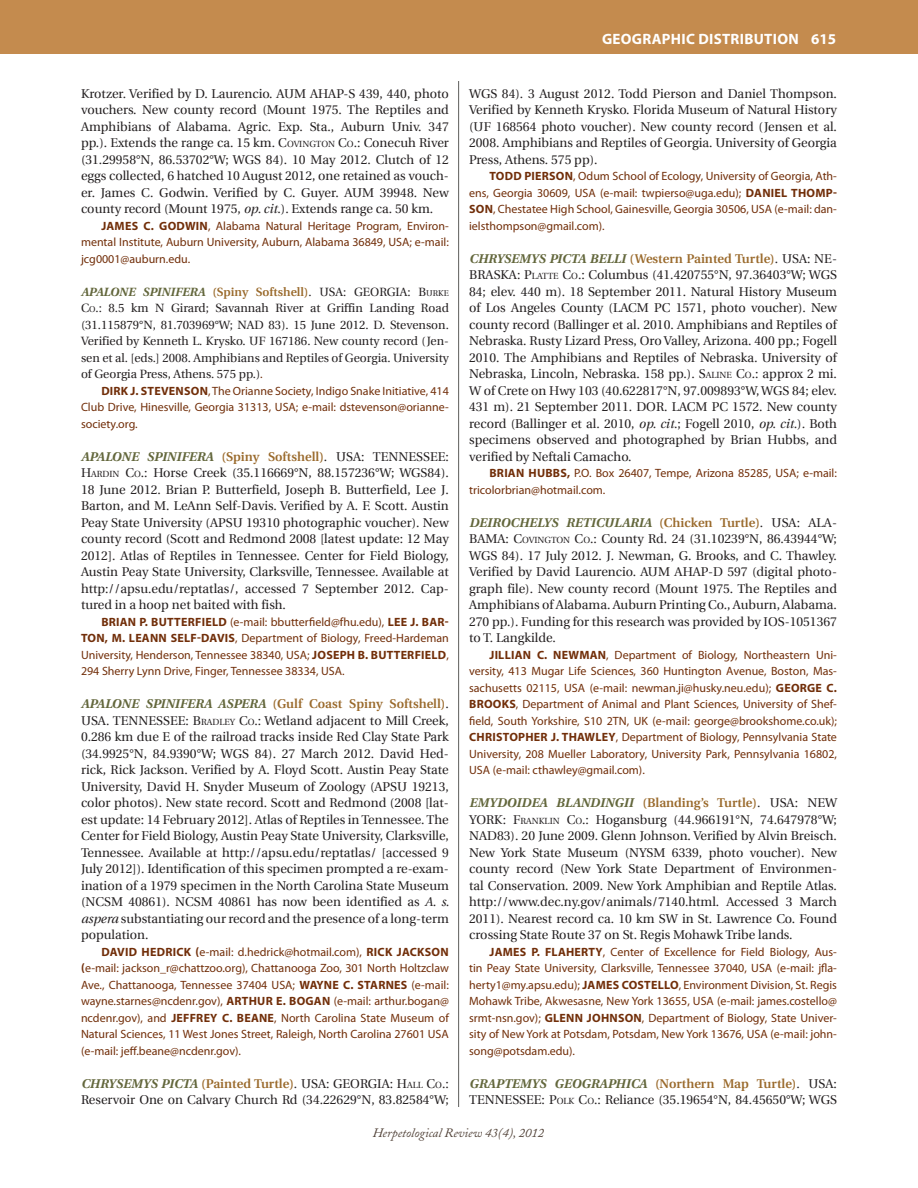
<style>
.page{position:relative;width:918px;height:1188px;background:#fff}
.page>*{position:absolute;margin:0;border:0;box-sizing:border-box;transform-origin:0 0}
.t1{font:700 15px "Myriad Pro";letter-spacing:.02em;color:#fff}
.Geo_Dist_nested_para{font:12.75px/16.5px "Utopia";color:#231f20;text-align:justify}
.t2{font:italic 12.75px "Adobe Caslon";color:#504137}
.Geo_Dist_authors{font:12px/16.5px "Myriad Pro";color:#712e09;text-align:justify}
.Geo_Dist_nested_para-2{font:12px/16.5px "Utopia";color:#231f20;text-align:justify}
.s1{font-style:inherit}
.s2{font-size:8.85px}
.s3{font-style:italic}
.s4{font-weight:700}
.s5{font-weight:700;font-style:italic;color:#63673c}
.s6{font-weight:600;color:#9a6a2c}
.s7{font-size:8.4px}
.s8{font-family:"Myriad Pro";color:#712e09}
</style>
<div class="page">
<hr style="left:458px;top:81px;width:1px;height:1026px;background:#5e5e5c">
<div style="left:0;top:0;width:918px;height:54px;background:#c48b4e"></div>
<p class="Geo_Dist_nested_para" style="left:81px;top:85px;width:369px">Krotzer. Verified by D. Laurencio. AUM AHAP-S 439, 440, photo vouchers. New county record (Mount 1975. The Reptiles and Amphibians of Alabama. Agric. Exp. Sta., Auburn Univ. 347 pp.). Extends the range ca. 15 km. <span class="s1">C</span><span class="s2">OVINGTON</span> <span class="s1">C</span><span class="s2">O</span>.: Conecuh River (31.29958°N, 86.53702°W; WGS 84). 10 May 2012. Clutch of 12 eggs collected, 6 hatched 10 August 2012, one retained as vouch&shy;er. James C. Godwin. Verified by C. Guyer. AUM 39948. New county record (Mount 1975, <span class="s3">op. cit</span>.). Extends range ca. 50 km.</p>
<p class="Geo_Dist_authors" style="left:81px;top:217px;width:369px;text-indent:20px"><span class="s4">JAMES C. GODWIN</span>, Alabama Natural Heritage Program, Environ&shy;mental Institute, Auburn University, Auburn, Alabama 36849, USA; e-mail: jcg0001@auburn.edu.</p>
<p class="Geo_Dist_nested_para-2" style="left:81px;top:283px;width:369px"><span class="s5">APALONE SPINIFERA</span> <span class="s6">(Spiny Softshell)</span>. USA: GEORGIA: <span class="s1">B</span><span class="s7">URKE </span><span class="s1">C</span><span class="s7">O</span>.: 8.5 km N Girard; Savannah River at Griffin Landing Road (31.115879°N, 81.703969°W; NAD 83). 15 June 2012. D. Stevenson.<br>Verified by Kenneth L. Krysko. UF 167186. New county record (Jen&shy;sen et al. [eds.] 2008. Amphibians and Reptiles of Georgia. University of Georgia Press, Athens. 575 pp.)<span class="s8">.</span></p>
<p class="Geo_Dist_authors" style="left:81px;top:382px;width:369px;text-indent:20px"><span class="s4">DIRK J. STEVENSON</span>, The Orianne Society, Indigo Snake Initiative, 414<br>Club Drive, Hinesville, Georgia 31313, USA; e-mail: dstevenson@orianne&shy;society.org.</p>
<p class="Geo_Dist_nested_para" style="left:81px;top:448px;width:369px"><span class="s5">APALONE SPINIFERA</span> <span class="s6">(Spiny Softshell)</span>. USA: TENNESSEE:<br><span class="s1">H</span><span class="s2">ARDIN</span> <span class="s1">C</span><span class="s2">O</span>.: Horse Creek (35.116669°N, 88.157236°W; WGS84).<br>18 June 2012. Brian P. Butterfield, Joseph B. Butterfield, Lee J.<br>Barton, and M. LeAnn Self-Davis. Verified by A. F. Scott. Austin Peay State University (APSU 19310 photographic voucher). New county record (Scott and Redmond 2008 [latest update: 12 May 2012]. Atlas of Reptiles in Tennessee. Center for Field Biology, Austin Peay State University, Clarksville, Tennessee. Available at http://apsu.edu/reptatlas/, accessed 7 September 2012. Cap&shy;tured in a hoop net baited with fish.</p>
<p class="Geo_Dist_authors" style="left:81px;top:613px;width:369px;text-indent:20px"><span class="s4">BRIAN P. BUTTERFIELD</span> (e-mail: bbutterfield@fhu.edu), <span class="s4">LEE J. BAR-TON, M. LEANN SELF-DAVIS</span>, Department of Biology, Freed-Hardeman University, Henderson, Tennessee 38340, USA; <span class="s4">JOSEPH B. BUTTERFIELD</span>, 294 Sherry Lynn Drive, Finger, Tennessee 38334, USA.</p>
<p class="Geo_Dist_nested_para" style="left:81px;top:696px;width:370px"><span class="s5">APALONE SPINIFERA ASPERA</span> <span class="s6">(Gulf Coast Spiny Softshell)</span>.<br>USA. TENNESSEE: <span class="s1">B</span><span class="s2">RADLEY</span> <span class="s1">C</span><span class="s2">O</span><span class="s1">.:</span> Wetland adjacent to Mill Creek, 0.286 km due E of the railroad tracks inside Red Clay State Park (34.9925°N, 84.9390°W; WGS 84). 27 March 2012. David Hed&shy;rick, Rick Jackson. Verified by A. Floyd Scott. Austin Peay State University, David H. Snyder Museum of Zoology (APSU 19213, color photos). New state record. Scott and Redmond (2008 [lat&shy;est update: 14 February 2012]. Atlas of Reptiles in Tennessee. The Center for Field Biology, Austin Peay State University, Clarksville, Tennessee. Available at http://apsu.edu/reptatlas/ [accessed 9<br>July 2012]). Identification of this specimen prompted a re-exam&shy;ination of a 1979 specimen in the North Carolina State Museum (NCSM 40861). NCSM 40861 has now been identified as <span class="s3">A. s. aspera</span> substantiating our record and the presence of a long-term population.</p>
<p class="Geo_Dist_authors" style="left:81px;top:943px;width:369px;text-indent:20px"><span class="s4">DAVID HEDRICK (</span>e-mail: d.hedrick@hotmail.com), <span class="s4">RICK JACKSON (</span>e-mail: jackson_r@chattzoo.org), Chattanooga Zoo, 301 North Holtzclaw Ave., Chattanooga, Tennessee 37404 USA; <span class="s4">WAYNE C. STARNES</span> (e-mail: wayne.starnes@ncdenr.gov), <span class="s4">ARTHUR E. BOGAN</span> (e-mail: arthur.bogan@ ncdenr.gov), and <span class="s4">JEFFREY C. BEANE</span>, North Carolina State Museum of Natural Sciences, 11 West Jones Street, Raleigh, North Carolina 27601 USA (e-mail: jeff.beane@ncdenr.gov).</p>
<p class="Geo_Dist_nested_para" style="left:81px;top:1075px;width:369px"><span class="s5">CHRYSEMYS PICTA</span> <span class="s6">(Painted Turtle)</span>. USA: GEORGIA: <span class="s1">H</span><span class="s2">ALL</span> <span class="s1">C</span><span class="s2">O</span><span class="s1">.:<br></span>Reservoir One on Calvary Church Rd (34.22629°N, 83.82584°W;</p>
<p class="t1" style="left:602px;top:29px;width:236px">GEOGRAPHIC DISTRIBUTION 615</p>
<p class="Geo_Dist_nested_para" style="left:469px;top:85px;width:369px">WGS 84). 3 August 2012. Todd Pierson and Daniel Thompson.<br>Verified by Kenneth Krysko. Florida Museum of Natural History (UF 168564 photo voucher). New county record (Jensen et al.<br>2008. Amphibians and Reptiles of Georgia. University of Georgia Press, Athens. 575 pp).</p>
<p class="Geo_Dist_authors" style="left:469px;top:168px;width:369px;text-indent:20px"><span class="s4">TODD PIERSON</span>, Odum School of Ecology, University of Georgia, Ath&shy;ens, Georgia 30609, USA (e-mail: twpierso@uga.edu); <span class="s4">DANIEL THOMP-SON</span>, Chestatee High School, Gainesville, Georgia 30506, USA (e-mail: dan&shy;ielsthompson@gmail.com).</p>
<p class="Geo_Dist_nested_para" style="left:469px;top:250px;width:369px"><span class="s5">CHRYSEMYS PICTA BELLI</span> <span class="s6">(Western Painted Turtle)</span>. USA: NE-BRASKA: <span class="s1">P</span><span class="s2">LATTE</span> <span class="s1">C</span><span class="s2">O</span>.: Columbus (41.420755°N, 97.36403°W; WGS 84; elev. 440 m). 18 September 2011. Natural History Museum of Los Angeles County (LACM PC 1571, photo voucher). New county record (Ballinger et al. 2010. Amphibians and Reptiles of Nebraska. Rusty Lizard Press, Oro Valley, Arizona. 400 pp.; Fogell 2010. The Amphibians and Reptiles of Nebraska<span class="s3">.</span> University of Nebraska, Lincoln, Nebraska. 158 pp.). <span class="s1">S</span><span class="s2">ALINE</span> <span class="s1">C</span><span class="s2">O</span>.: approx 2 mi.<br>W of Crete on Hwy 103 (40.622817°N, 97.009893°W, WGS 84; elev.<br>431 m). 21 September 2011. DOR. LACM PC 1572. New county record (Ballinger et al. 2010, <span class="s3">op. cit</span>.; Fogell 2010, <span class="s3">op. cit.</span>)<span class="s3">.</span> Both specimens observed and photographed by Brian Hubbs, and verified by Neftali Camacho.</p>
<p class="Geo_Dist_authors" style="left:469px;top:465px;width:369px;text-indent:20px"><span class="s4">BRIAN HUBBS,</span> P.O. Box 26407, Tempe, Arizona 85285, USA; e-mail: tricolorbrian@hotmail.com.</p>
<p class="Geo_Dist_nested_para" style="left:469px;top:514px;width:369px"><span class="s5">DEIROCHELYS RETICULARIA</span> <span class="s6">(Chicken Turtle)</span>. USA: ALA-BAMA<span class="s1">: C</span><span class="s2">OVINGTON</span> <span class="s1">C</span><span class="s2">O</span>.: County Rd. 24 (31.10239°N, 86.43944°W; WGS 84). 17 July 2012. J. Newman, G. Brooks, and C. Thawley.<br>Verified by David Laurencio. AUM AHAP-D 597 (digital photo&shy;graph file). New county record (Mount 1975. The Reptiles and Amphibians of Alabama. Auburn Printing Co., Auburn, Alabama.<br>270 pp.). Funding for this research was provided by IOS-1051367 to T. Langkilde.</p>
<p class="Geo_Dist_authors" style="left:469px;top:646px;width:369px;text-indent:20px"><span class="s4">JILLIAN C. NEWMAN</span>, Department of Biology, Northeastern Uni&shy;versity, 413 Mugar Life Sciences, 360 Huntington Avenue, Boston, Mas&shy;sachusetts 02115, USA (e-mail: newman.ji@husky.neu.edu); <span class="s4">GEORGE C.<br>BROOKS</span>, Department of Animal and Plant Sciences, University of Shef&shy;field, South Yorkshire, S10 2TN, UK (e-mail: george@brookshome.co.uk); <span class="s4">CHRISTOPHER J. THAWLEY</span>, Department of Biology, Pennsylvania State University, 208 Mueller Laboratory, University Park, Pennsylvania 16802, USA (e-mail: cthawley@gmail.com).</p>
<p class="Geo_Dist_nested_para" style="left:469px;top:795px;width:369px"><span class="s5">EMYDOIDEA BLANDINGII</span> <span class="s6">(Blanding’s Turtle)</span>. USA: NEW YORK: <span class="s1">F</span><span class="s2">RANKLIN</span> <span class="s1">C</span><span class="s2">O</span><span class="s1">.:</span> Hogansburg (44.966191°N, 74.647978°W; NAD83). 20 June 2009. Glenn Johnson. Verified by Alvin Breisch.<br>New York State Museum (NYSM 6339, photo voucher). New county record (New York State Department of Environmen&shy;tal Conservation. 2009. New York Amphibian and Reptile Atlas. http://www.dec.ny.gov/animals/7140.html. Accessed 3 March 2011). Nearest record ca. 10 km SW in St. Lawrence Co. Found crossing State Route 37 on St. Regis Mohawk Tribe lands.</p>
<p class="Geo_Dist_authors" style="left:469px;top:943px;width:369px;text-indent:20px"><span class="s4">JAMES P. FLAHERTY</span>, Center of Excellence for Field Biology, Aus&shy;tin Peay State University, Clarksville, Tennessee 37040, USA (e-mail: jfla&shy;herty1@my.apsu.edu); <span class="s4">JAMES COSTELLO</span>, Environment Division, St. Regis Mohawk Tribe, Akwesasne, New York 13655, USA (e-mail: james.costello@ srmt-nsn.gov); <span class="s4">GLENN JOHNSON</span>, Department of Biology, State Univer&shy;sity of New York at Potsdam, Potsdam, New York 13676, USA (e-mail: john&shy;song@potsdam.edu).</p>
<p class="Geo_Dist_nested_para" style="left:469px;top:1075px;width:369px"><span class="s5">GRAPTEMYS GEOGRAPHICA</span> <span class="s6">(Northern Map Turtle)</span>. USA:<br>TENNESSEE: <span class="s1">P</span><span class="s2">OLK</span> <span class="s1">C</span><span class="s2">O</span><span class="s1">.</span>: Reliance (35.19654°N, 84.45650°W; WGS</p>
<p class="t2" style="left:373px;top:1126px;width:173px">Herpetological Review 43(4), 2012</p>
</div>
